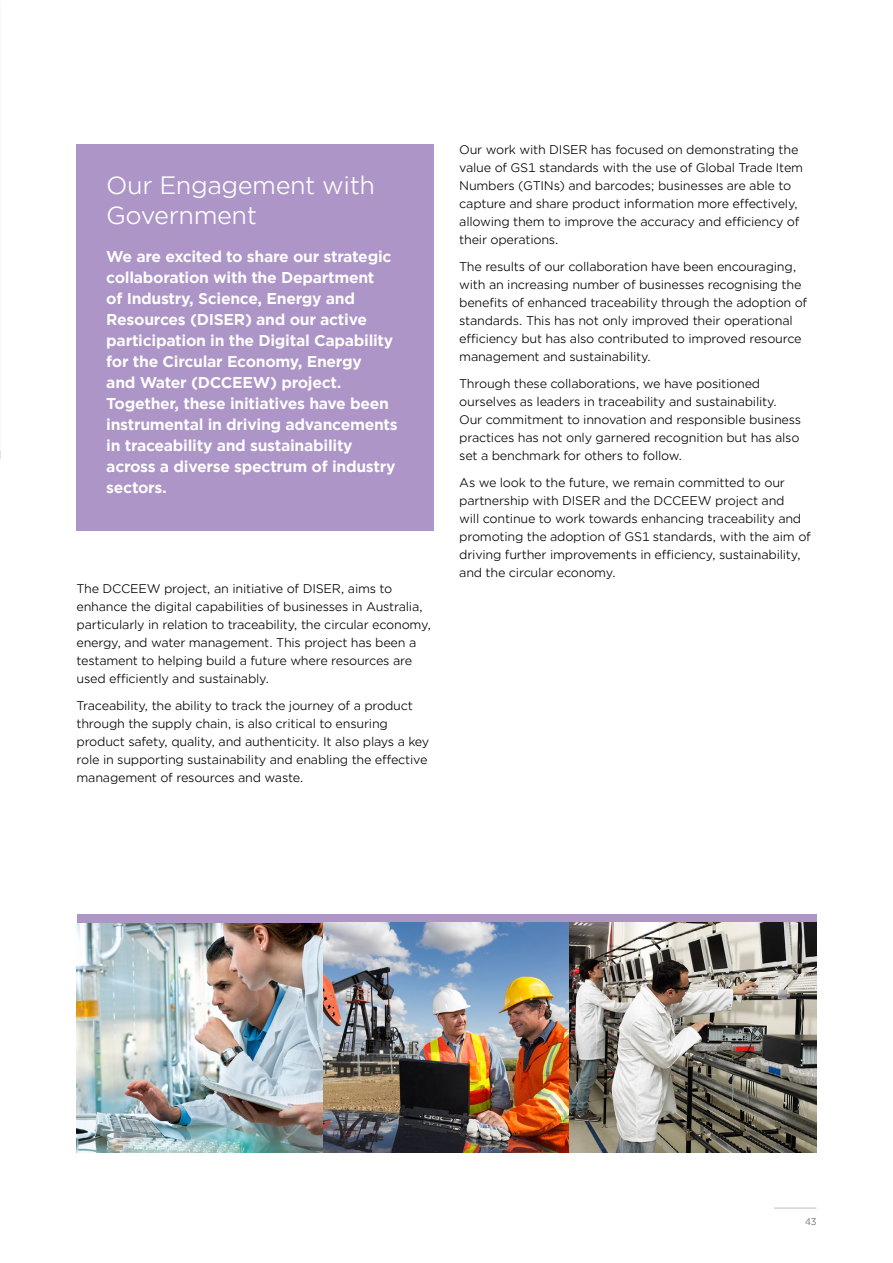
<style>
.page{position:relative;width:893px;height:1263px;background:#fff}
.page>*{position:absolute;margin:0;border:0;box-sizing:border-box;transform-origin:0 0}
.t1{font:24px/30px "Gotham Office";letter-spacing:-.02em;color:#fff}
.t2{font:700 15px/21px "Gotham Office";letter-spacing:-.02em;color:#fff}
.t3{font:12px/18px "Gotham Office";letter-spacing:-.02em;color:#000}
.t4{font:9px "Gotham Office";color:#58595b}
</style>
<div class="page">
<hr style="left:774px;top:1208px;width:42px;height:1px;background:#bcbec0">
<div style="left:77px;top:145px;width:357px;height:386px;background:#ad96c7"></div>
<img style="left:77px;top:923px;width:246px;height:229px">
<div style="left:77px;top:914px;width:739px;height:9px;background:#ad96c7"></div>
<img style="left:323px;top:923px;width:247px;height:229px">
<svg style="left:570px;top:923px;width:246px;height:229px;background:#8c8981"></svg>
<h1 class="t1" style="left:106px;top:169px;width:270px">Our Engagement with<br>Government</h1>
<p class="t2" style="left:106px;top:245px;width:293px">We are excited to share our strategic collaboration with the Department<br>of Industry, Science, Energy and Resources (DISER) and our active participation in the Digital Capability for the Circular Economy, Energy<br>and Water (DCCEEW) project.<br>Together, these initiatives have been instrumental in driving advancements in traceability and sustainability across a diverse spectrum of industry sectors.</p>
<p class="t3" style="left:77px;top:580px;width:356px">The DCCEEW project, an initiative of DISER, aims to enhance the digital capabilities of businesses in Australia, particularly in relation to traceability, the circular economy, energy, and water management. This project has been a testament to helping build a future where resources are used efficiently and sustainably.</p>
<p class="t3" style="left:77px;top:697px;width:354px">Traceability, the ability to track the journey of a product through the supply chain, is also critical to ensuring product safety, quality, and authenticity. It also plays a key role in supporting sustainability and enabling the effective management of resources and waste.</p>
<p class="t3" style="left:459px;top:140px;width:345px">Our work with DISER has focused on demonstrating the value of GS1 standards with the use of Global Trade Item Numbers (GTINs) and barcodes; businesses are able to capture and share product information more effectively, allowing them to improve the accuracy and efficiency of their operations.</p>
<p class="t3" style="left:459px;top:257px;width:350px">The results of our collaboration have been encouraging, with an increasing number of businesses recognising the benefits of enhanced traceability through the adoption of standards. This has not only improved their operational efficiency but has also contributed to improved resource management and sustainability.</p>
<p class="t3" style="left:459px;top:374px;width:343px">Through these collaborations, we have positioned ourselves as leaders in traceability and sustainability.<br>Our commitment to innovation and responsible business practices has not only garnered recognition but has also set a benchmark for others to follow.</p>
<p class="t3" style="left:459px;top:473px;width:353px">As we look to the future, we remain committed to our partnership with DISER and the DCCEEW project and<br>will continue to work towards enhancing traceability and promoting the adoption of GS1 standards, with the aim of driving further improvements in efficiency, sustainability, and the circular economy.</p>
<p class="t4" style="left:805px;top:1215px;width:13px">43</p>
</div>
